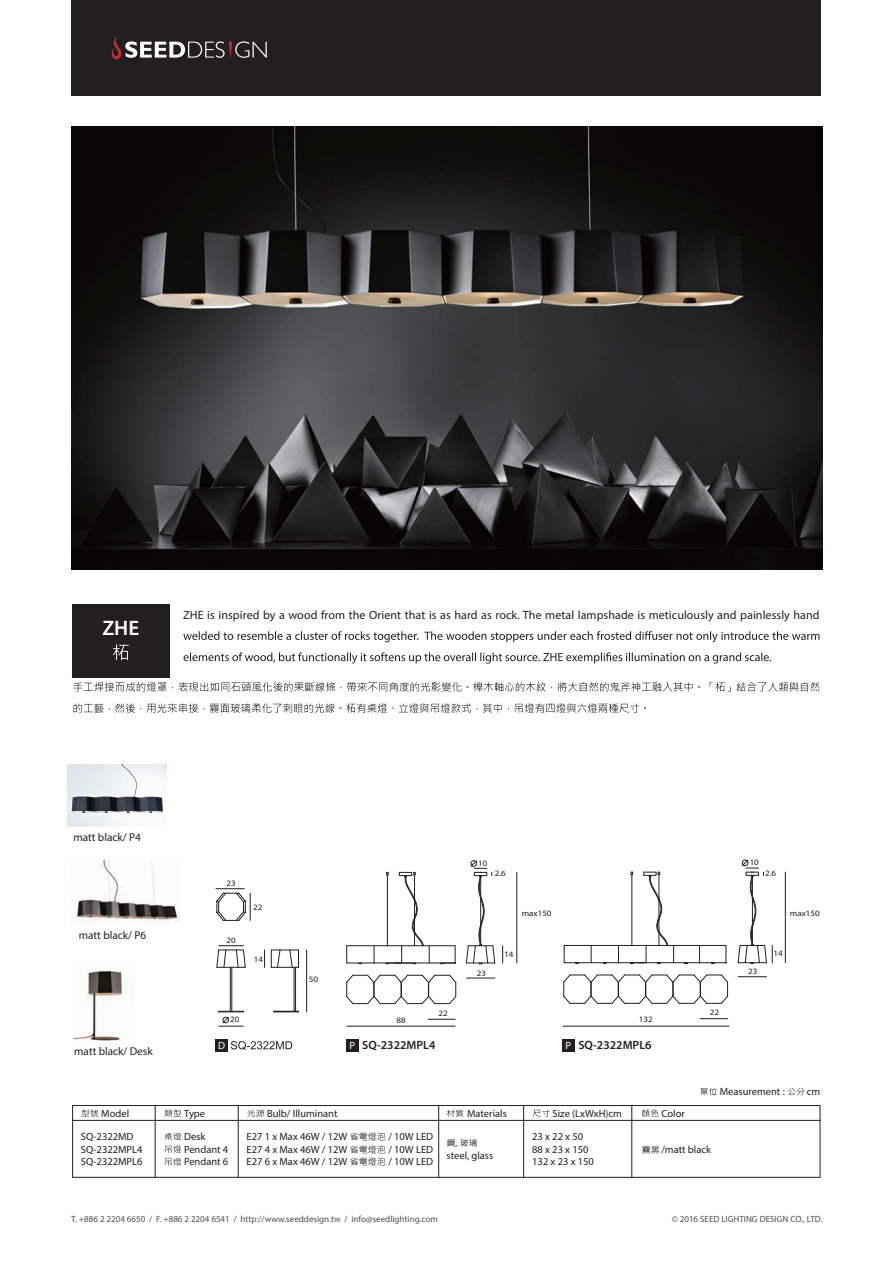
<style>
.page{position:relative;width:893px;height:1263px;background:#fff}
.page>*{position:absolute;margin:0;border:0;box-sizing:border-box;transform-origin:0 0}
.t1{font:600 21px "Myriad Pro";color:#fff}
.t2{font:12px "Myriad Pro";letter-spacing:.005em;color:#231f20}
.t3{font:600 12px "Myriad Pro";color:#231f20}
.t4{font:11.25px "Myriad Pro";color:#231f20}
.t5{font:10.5px/12.6px "Myriad Pro";color:#231f20}
.t6{font:10.5px "Myriad Pro";color:#fff}
.t7{font:9px "Myriad Pro";color:#4d4e51}
.t8{font:8.25px "Myriad Pro";color:#231f20;scale:1.09 1}
.t9{font:8.25px "Microsoft Jheng Hei";color:#030303;scale:1.09 1}
.s1{font-weight:400;font-size:10.5px;color:#fff}
.s2{font-family:"Microsoft Jheng Hei";font-size:9px}
</style>
<div class="page">
<div style="left:71px;top:0;width:749px;height:96px;background:#231f20"></div>
<svg style="left:111px;top:36px;width:156px;height:24px"></svg>
<svg style="left:183px;top:631px;width:636px;height:11px"></svg>
<svg style="left:184px;top:652px;width:587px;height:12px"></svg>
<svg style="left:73px;top:682px;width:746px;height:10px"></svg>
<svg style="left:74px;top:703px;width:572px;height:10px"></svg>
<div style="left:72px;top:604px;width:98px;height:74px;background:#231f20"></div>
<svg style="left:113px;top:644px;width:16px;height:16px"></svg>
<img style="left:71px;top:127px;width:751px;height:442px">
<img style="left:67px;top:764px;width:100px;height:62px">
<img style="left:71px;top:860px;width:109px;height:63px">
<img style="left:74px;top:967px;width:54px;height:74px">
<svg style="left:72px;top:1105px;width:749px;height:73px"></svg>
<svg style="left:81px;top:1110px;width:17px;height:7px"></svg>
<svg style="left:700px;top:1088px;width:17px;height:7px"></svg>
<svg style="left:787px;top:1088px;width:17px;height:7px"></svg>
<svg style="left:164px;top:1133px;width:17px;height:7px"></svg>
<svg style="left:165px;top:1146px;width:16px;height:19px"></svg>
<svg style="left:346px;top:946px;width:1px;height:17px"></svg>
<hr style="left:347px;top:963px;width:108px;height:1px;background:#231f20">
<hr style="left:347px;top:945px;width:108px;height:1px;background:#231f20">
<svg style="left:439px;top:946px;width:17px;height:19px"></svg>
<hr style="left:347px;top:1026px;width:108px;height:1px;background:#231f20">
<svg style="left:428px;top:1019px;width:27px;height:1px"></svg>
<svg style="left:466px;top:978px;width:29px;height:1px"></svg>
<svg style="left:502px;top:946px;width:1px;height:17px"></svg>
<hr style="left:516px;top:872px;width:1px;height:91px;background:#231f20">
<svg style="left:346px;top:974px;width:111px;height:31px"></svg>
<svg style="left:374px;top:946px;width:1px;height:18px"></svg>
<svg style="left:385px;top:872px;width:45px;height:93px"></svg>
<svg style="left:466px;top:860px;width:30px;height:105px"></svg>
<div style="left:346px;top:1039px;width:13px;height:13px;background:#231f20"></div>
<hr style="left:563px;top:1026px;width:166px;height:1px;background:#231f20">
<svg style="left:700px;top:1018px;width:28px;height:1px"></svg>
<svg style="left:591px;top:946px;width:1px;height:16px"></svg>
<svg style="left:564px;top:946px;width:1px;height:16px"></svg>
<hr style="left:564px;top:962px;width:136px;height:1px;background:#231f20">
<hr style="left:564px;top:945px;width:162px;height:1px;background:#231f20">
<svg style="left:699px;top:946px;width:27px;height:18px"></svg>
<svg style="left:738px;top:976px;width:28px;height:1px"></svg>
<hr style="left:785px;top:872px;width:1px;height:91px;background:#231f20">
<svg style="left:563px;top:974px;width:166px;height:30px"></svg>
<svg style="left:618px;top:946px;width:1px;height:16px"></svg>
<svg style="left:629px;top:872px;width:45px;height:92px"></svg>
<svg style="left:737px;top:859px;width:36px;height:105px"></svg>
<div style="left:562px;top:1039px;width:13px;height:13px;background:#231f20"></div>
<hr style="left:294px;top:967px;width:1px;height:44px;background:#231f20">
<hr style="left:295px;top:967px;width:1px;height:43px;background:#231f20">
<svg style="left:273px;top:1010px;width:26px;height:2px"></svg>
<hr style="left:230px;top:967px;width:1px;height:44px;background:#231f20">
<hr style="left:231px;top:967px;width:1px;height:44px;background:#231f20">
<svg style="left:271px;top:949px;width:28px;height:19px"></svg>
<hr style="left:306px;top:950px;width:1px;height:62px;background:#231f20">
<svg style="left:264px;top:950px;width:1px;height:17px"></svg>
<svg style="left:216px;top:888px;width:35px;height:33px"></svg>
<svg style="left:216px;top:945px;width:30px;height:23px"></svg>
<svg style="left:218px;top:1011px;width:26px;height:16px"></svg>
<div style="left:216px;top:1039px;width:12px;height:13px;background:#231f20"></div>
<svg style="left:231px;top:1041px;width:61px;height:9px"></svg>
<h1 class="t1" style="left:102px;top:615px;width:38px">ZHE</h1>
<p class="t2" style="left:183px;top:607px;width:638px">ZHE is inspired by a wood from the Orient that is as hard as rock. The metal lampshade is meticulously and painlessly hand</p>
<p class="t4" style="left:73px;top:831px;width:69px">matt black/ P4</p>
<p class="t4" style="left:79px;top:928px;width:69px">matt black/ P6</p>
<p class="t4" style="left:74px;top:1044px;width:80px">matt black/ Desk</p>
<p class="t8" style="left:227px;top:878px;width:10px">23</p>
<p class="t8" style="left:227px;top:935px;width:10px">20</p>
<p class="t8" style="left:253px;top:902px;width:10px">22</p>
<p class="t8" style="left:254px;top:954px;width:10px">14</p>
<p class="t8" style="left:230px;top:1014px;width:10px">20</p>
<p class="t6" style="left:218px;top:1039px;width:8px">D</p>
<p class="t8" style="left:309px;top:974px;width:10px">50</p>
<p class="t8" style="left:396px;top:1015px;width:10px">88</p>
<p class="t8" style="left:438px;top:1008px;width:10px">22</p>
<p class="t3" style="left:349px;top:1038px;width:88px"><span class="s1">P</span> SQ-2322MPL4</p>
<p class="t8" style="left:478px;top:858px;width:10px">10</p>
<p class="t8" style="left:495px;top:868px;width:12px">2.6</p>
<p class="t8" style="left:477px;top:968px;width:10px">23</p>
<p class="t8" style="left:522px;top:909px;width:29px">max150</p>
<p class="t8" style="left:504px;top:949px;width:10px">14</p>
<p class="t8" style="left:639px;top:1014px;width:14px">132</p>
<p class="t3" style="left:566px;top:1038px;width:88px"><span class="s1">P</span> SQ-2322MPL6</p>
<p class="t8" style="left:750px;top:857px;width:10px">10</p>
<p class="t8" style="left:765px;top:869px;width:12px">2.6</p>
<p class="t8" style="left:790px;top:908px;width:29px">max150</p>
<p class="t8" style="left:710px;top:1007px;width:10px">22</p>
<p class="t8" style="left:748px;top:966px;width:10px">23</p>
<p class="t8" style="left:773px;top:948px;width:10px">14</p>
<p class="t5" style="left:720px;top:1085px;width:67px">Measurement :</p>
<p class="t5" style="left:807px;top:1085px;width:15px">cm</p>
<p class="t5" style="left:101px;top:1107px;width:29px">Model</p>
<p class="t5" style="left:184px;top:1107px;width:22px">Type</p>
<p class="t5" style="left:267px;top:1107px;width:72px">Bulb/ Illuminant</p>
<p class="t5" style="left:467px;top:1107px;width:41px">Materials</p>
<p class="t5" style="left:553px;top:1107px;width:71px">Size (LxWxH)cm</p>
<p class="t5" style="left:661px;top:1107px;width:25px">Color</p>
<p class="t5" style="left:81px;top:1130px;width:63px">SQ-2322MD<br>SQ-2322MPL4<br>SQ-2322MPL6</p>
<p class="t5" style="left:247px;top:1130px;width:188px;text-align:justify">E27 1 x Max 46W / 12W <span class="s2">省電燈泡</span> / 10W LED E27 4 x Max 46W / 12W <span class="s2">省電燈泡</span> / 10W LED E27 6 x Max 46W / 12W <span class="s2">省電燈泡</span> / 10W LED</p>
<p class="t5" style="left:184px;top:1130px;width:46px">Desk<br>Pendant 4<br>Pendant 6</p>
<p class="t5" style="left:532px;top:1130px;width:63px">23 x 22 x 50<br>88 x 23 x 150<br>132 x 23 x 150</p>
<p class="t9" style="left:447px;top:1138px;width:30px">鋼, 玻璃</p>
<p class="t5" style="left:447px;top:1149px;width:48px">steel, glass</p>
<p class="t5" style="left:661px;top:1143px;width:51px">/matt black</p>
<p class="t9" style="left:642px;top:1144px;width:18px">霧黑</p>
<p class="t7" style="left:71px;top:1214px;width:368px">T. +886 2 2204 6650 / F. +886 2 2204 6541 / http://www.seeddesign.tw / info@seedlighting.com</p>
<p class="t7" style="left:672px;top:1214px;width:152px">© 2016 SEED LIGHTING DESIGN CO., LTD.</p>
</div>
